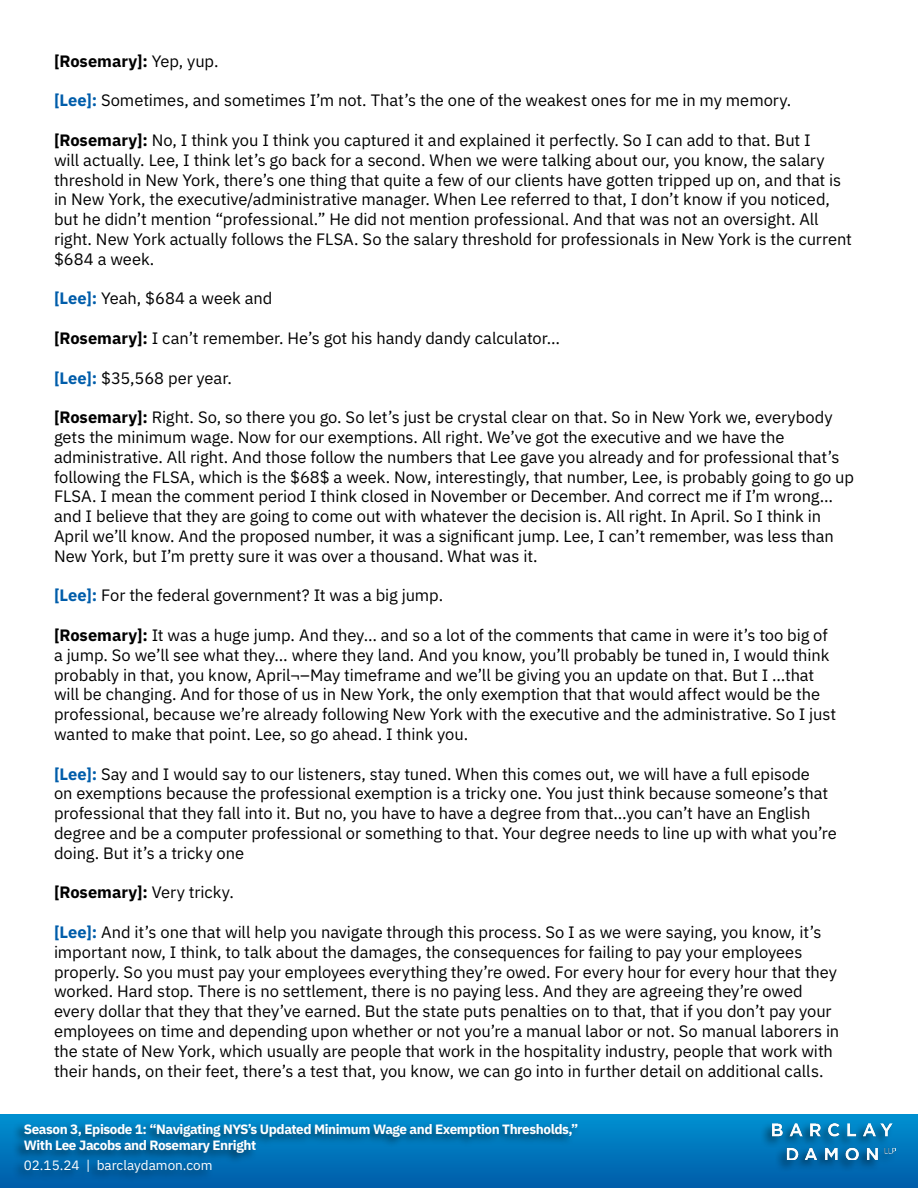
<style>
.page{position:relative;width:918px;height:1188px;background:#fff}
.page>*{position:absolute;margin:0;border:0;box-sizing:border-box;transform-origin:0 0}
.t1{font:16.5px/19.8px "IBM Plex Sans";letter-spacing:-.005em;color:#000}
.t2{font:700 16.5px "IBM Plex Sans";color:#000}
.t3{font:700 13.5px/16.5px "IBM Plex Sans";letter-spacing:-.03em;color:#fff}
.t4{font:13.5px "IBM Plex Sans";color:#fff}
.s1{font-weight:400}
.s2{font-weight:700;color:#005daa}
.s3{font-weight:700}
</style>
<div class="page">
<div style="left:0;top:1114px;width:918px;height:74px;background:linear-gradient(to bottom,#0091d1,#005ca9)"></div>
<div style="left:12px;top:1121px;width:568px;height:64px;background:#000;opacity:.55"></div>
<div style="left:760px;top:1121px;width:138px;height:51px;background:#000;opacity:.55"></div>
<img style="left:772px;top:1123px;width:123px;height:37px">
<p class="t2" style="left:54px;top:48px;width:166px">[Rosemary]: <span class="s1">Yep, yup.</span></p>
<p class="t1" style="left:54px;top:89px;width:739px"><span class="s2">[Lee]:</span> Sometimes, and sometimes I’m not. That’s the one of the weakest ones for me in my memory.</p>
<p class="t1" style="left:54px;top:129px;width:800px"><span class="s3">[Rosemary]:</span> No, I think you I think you captured it and explained it perfectly. So I can add to that. But I<br>will actually. Lee, I think let’s go back for a second. When we were talking about our, you know, the salary threshold in New York, there’s one thing that quite a few of our clients have gotten tripped up on, and that is in New York, the executive/administrative manager. When Lee referred to that, I don’t know if you noticed, but he didn’t mention “professional.” He did not mention professional. And that was not an oversight. All right. New York actually follows the FLSA. So the salary threshold for professionals in New York is the current $684 a week.</p>
<p class="t1" style="left:54px;top:287px;width:220px"><span class="s2">[Lee]:</span> Yeah, $684 a week and</p>
<p class="t1" style="left:54px;top:327px;width:508px"><span class="s3">[Rosemary]:</span> I can’t remember. He’s got his handy dandy calculator…</p>
<p class="t1" style="left:54px;top:367px;width:179px"><span class="s2">[Lee]:</span> $35,568 per year.</p>
<p class="t1" style="left:54px;top:406px;width:802px"><span class="s3">[Rosemary]:</span> Right. So, so there you go. So let’s just be crystal clear on that. So in New York we, everybody gets the minimum wage. Now for our exemptions. All right. We’ve got the executive and we have the administrative. All right. And those follow the numbers that Lee gave you already and for professional that’s following the FLSA, which is the $68$ a week. Now, interestingly, that number, Lee, is probably going to go up FLSA. I mean the comment period I think closed in November or December. And correct me if I’m wrong… and I believe that they are going to come out with whatever the decision is. All right. In April. So I think in April we’ll know. And the proposed number, it was a significant jump. Lee, I can’t remember, was less than New York, but I’m pretty sure it was over a thousand. What was it.</p>
<p class="t1" style="left:54px;top:584px;width:391px"><span class="s2">[Lee]:</span> For the federal government? It was a big jump.</p>
<p class="t1" style="left:54px;top:624px;width:784px"><span class="s3">[Rosemary]:</span> It was a huge jump. And they… and so a lot of the comments that came in were it’s too big of a jump. So we’ll see what they… where they land. And you know, you’ll probably be tuned in, I would think probably in that, you know, April¬–May timeframe and we’ll be giving you an update on that. But I …that will be changing. And for those of us in New York, the only exemption that that would affect would be the professional, because we’re already following New York with the executive and the administrative. So I just wanted to make that point. Lee, so go ahead. I think you.</p>
<p class="t1" style="left:54px;top:763px;width:784px"><span class="s2">[Lee]:</span> Say and I would say to our listeners, stay tuned. When this comes out, we will have a full episode<br>on exemptions because the professional exemption is a tricky one. You just think because someone’s that professional that they fall into it. But no, you have to have a degree from that…you can’t have an English degree and be a computer professional or something to that. Your degree needs to line up with what you’re doing. But it’s a tricky one</p>
<p class="t2" style="left:54px;top:879px;width:181px">[Rosemary]: <span class="s1">Very tricky.</span></p>
<p class="t1" style="left:54px;top:921px;width:787px"><span class="s2">[Lee]:</span> And it’s one that will help you navigate through this process. So I as we were saying, you know, it’s important now, I think, to talk about the damages, the consequences for failing to pay your employees properly. So you must pay your employees everything they’re owed. For every hour for every hour that they worked. Hard stop. There is no settlement, there is no paying less. And they are agreeing they’re owed every dollar that they that they’ve earned. But the state puts penalties on to that, that if you don’t pay your employees on time and depending upon whether or not you’re a manual labor or not. So manual laborers in the state of New York, which usually are people that work in the hospitality industry, people that work with their hands, on their feet, there’s a test that, you know, we can go into in further detail on additional calls.</p>
<p class="t3" style="left:24px;top:1120px;width:556px">Season 3, Episode 1: “Navigating NYS’s Updated Minimum Wage and Exemption Thresholds,”<br>With Lee Jacobs and Rosemary Enright</p>
<p class="t4" style="left:24px;top:1155px;width:190px">02.15.24 | barclaydamon.com</p>
</div>
